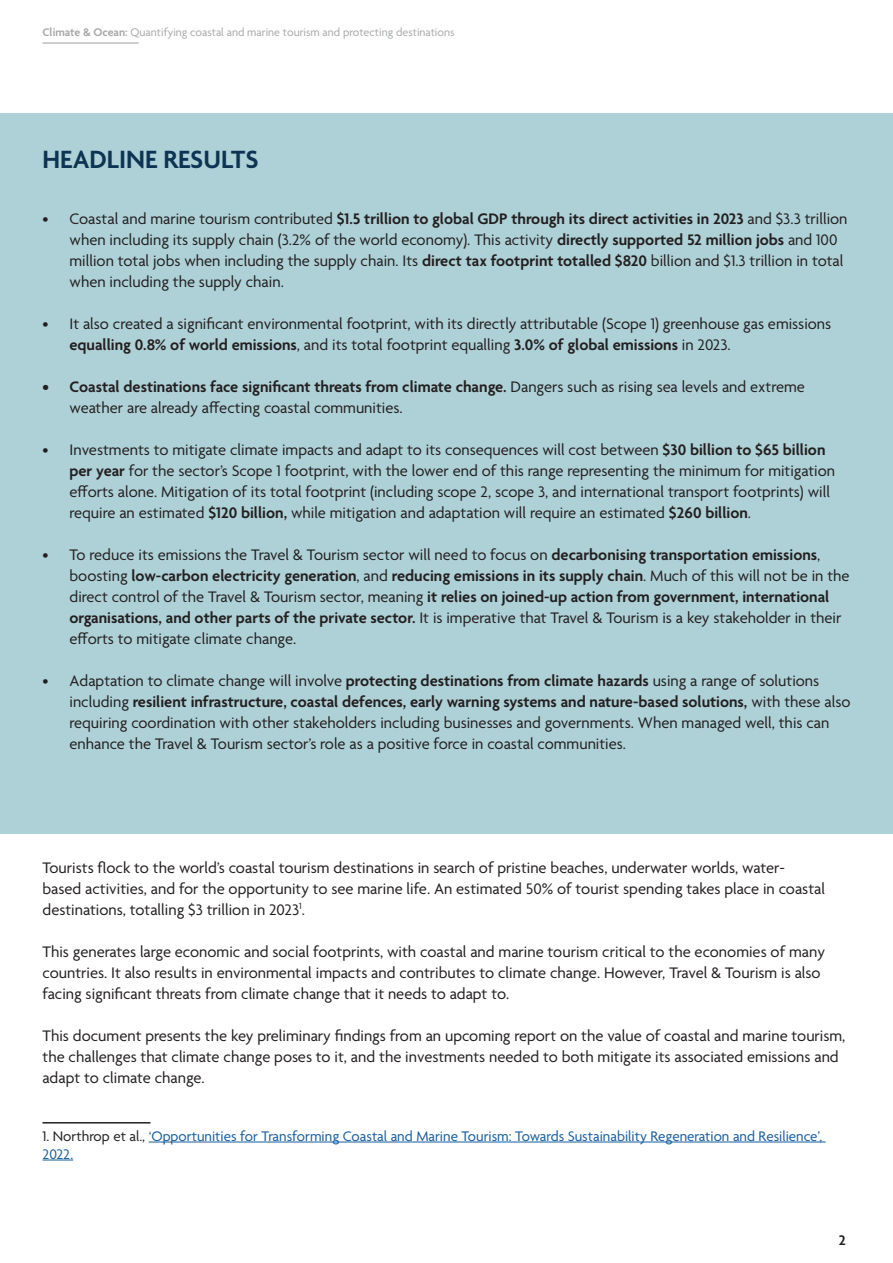
<style>
.page{position:relative;width:893px;height:1263px;background:#fff}
.page>*{position:absolute;margin:0;border:0;box-sizing:border-box;transform-origin:0 0}
.Heading{font:600 27px "Agenda";color:#0d3453}
.Body_copy{font:16.5px/21px "Agenda";color:#231f20}
.t1{font:15px/18px "Agenda";color:#175d9e}
.t2{font:600 15px "Agenda";color:#231f20}
.t3{font:12px "Agenda";color:#a7a9a9}
.s1{font-weight:600}
.s2{color:#231f20}
</style>
<div class="page">
<hr style="left:43px;top:42px;width:96px;height:2px;background:#a7a9a9">
<div style="left:0;top:113px;width:893px;height:720px;background:#aed1d7"></div>
<hr style="left:43px;top:1122px;width:108px;height:1px;background:#231f20">
<hr style="left:149px;top:1142px;width:677px;height:1px;background:#175d9e">
<hr style="left:43px;top:1160px;width:30px;height:1px;background:#175d9e">
<p class="t3" style="left:43px;top:26px;width:414px"><span class="s1">Climate &amp; Ocean:</span> Quantifying coastal and marine tourism and protecting destinations</p>
<p class="Heading" style="left:43px;top:145px;width:217px">HEADLINE RESULTS</p>
<p class="Body_copy" style="left:70px;top:210px;width:779px;text-indent:-27px">• Coastal and marine tourism contributed <span class="s1">$1.5 trillion to global GDP through its direct activities in 2023</span> and $3.3 trillion when including its supply chain (3.2% of the world economy). This activity <span class="s1">directly supported 52 million jobs</span> and 100 million total jobs when including the supply chain. Its <span class="s1">direct tax footprint totalled $820</span> billion and $1.3 trillion in total when including the supply chain.</p>
<p class="Body_copy" style="left:70px;top:315px;width:763px;text-indent:-27px">• It also created a significant environmental footprint, with its directly attributable (Scope 1) greenhouse gas emissions <span class="s1">equalling 0.8% of world emissions</span>, and its total footprint equalling <span class="s1">3.0% of global emissions</span> in 2023.</p>
<p class="Body_copy" style="left:70px;top:378px;width:737px;text-indent:-27px"><span class="s1">• Coastal destinations face significant threats from climate change.</span> Dangers such as rising sea levels and extreme weather are already affecting coastal communities.</p>
<p class="Body_copy" style="left:70px;top:441px;width:767px;text-indent:-27px">• Investments to mitigate climate impacts and adapt to its consequences will cost between <span class="s1">$30 billion to $65 billion per year</span> for the sector’s Scope 1 footprint, with the lower end of this range representing the minimum for mitigation efforts alone. Mitigation of its total footprint (including scope 2, scope 3, and international transport footprints) will require an estimated <span class="s1">$120 billion,</span> while mitigation and adaptation will require an estimated <span class="s1">$260 billion</span>.</p>
<p class="Body_copy" style="left:70px;top:546px;width:782px;text-indent:-27px">• To reduce its emissions the Travel &amp; Tourism sector will need to focus on <span class="s1">decarbonising transportation emissions</span>, boosting <span class="s1">low-carbon electricity generation</span>, and <span class="s1">reducing emissions in its supply chain</span>. Much of this will not be in the direct control of the Travel &amp; Tourism sector, meaning <span class="s1">it relies on joined-up action from government, international organisations, and other parts of the private sector.</span> It is imperative that Travel &amp; Tourism is a key stakeholder in their efforts to mitigate climate change.</p>
<p class="Body_copy" style="left:70px;top:672px;width:782px;text-indent:-27px">• Adaptation to climate change will involve <span class="s1">protecting destinations from climate hazards</span> using a range of solutions including <span class="s1">resilient infrastructure, coastal defences, early warning systems and nature-based solutions,</span> with these also requiring coordination with other stakeholders including businesses and governments. When managed well, this can enhance the Travel &amp; Tourism sector’s role as a positive force in coastal communities.</p>
<p class="Body_copy" style="left:43px;top:858px;width:784px">Tourists flock to the world’s coastal tourism destinations in search of pristine beaches, underwater worlds, water&shy;based activities, and for the opportunity to see marine life. An estimated 50% of tourist spending takes place in coastal destinations, totalling $3 trillion in 2023<sup>1</sup>.</p>
<p class="Body_copy" style="left:43px;top:942px;width:784px">This generates large economic and social footprints, with coastal and marine tourism critical to the economies of many countries. It also results in environmental impacts and contributes to climate change. However, Travel &amp; Tourism is also facing significant threats from climate change that it needs to adapt to.</p>
<p class="Body_copy" style="left:43px;top:1026px;width:804px">This document presents the key preliminary findings from an upcoming report on the value of coastal and marine tourism, the challenges that climate change poses to it, and the investments needed to both mitigate its associated emissions and adapt to climate change.</p>
<p class="t1" style="left:43px;top:1128px;width:781px"><span class="s2">1. Northrop et al.,</span> ‘Opportunities for Transforming Coastal and Marine Tourism: Towards Sustainability Regeneration and Resilience’,<br>2022.</p>
<p class="t2" style="left:839px;top:1232px;width:8px">2</p>
</div>
